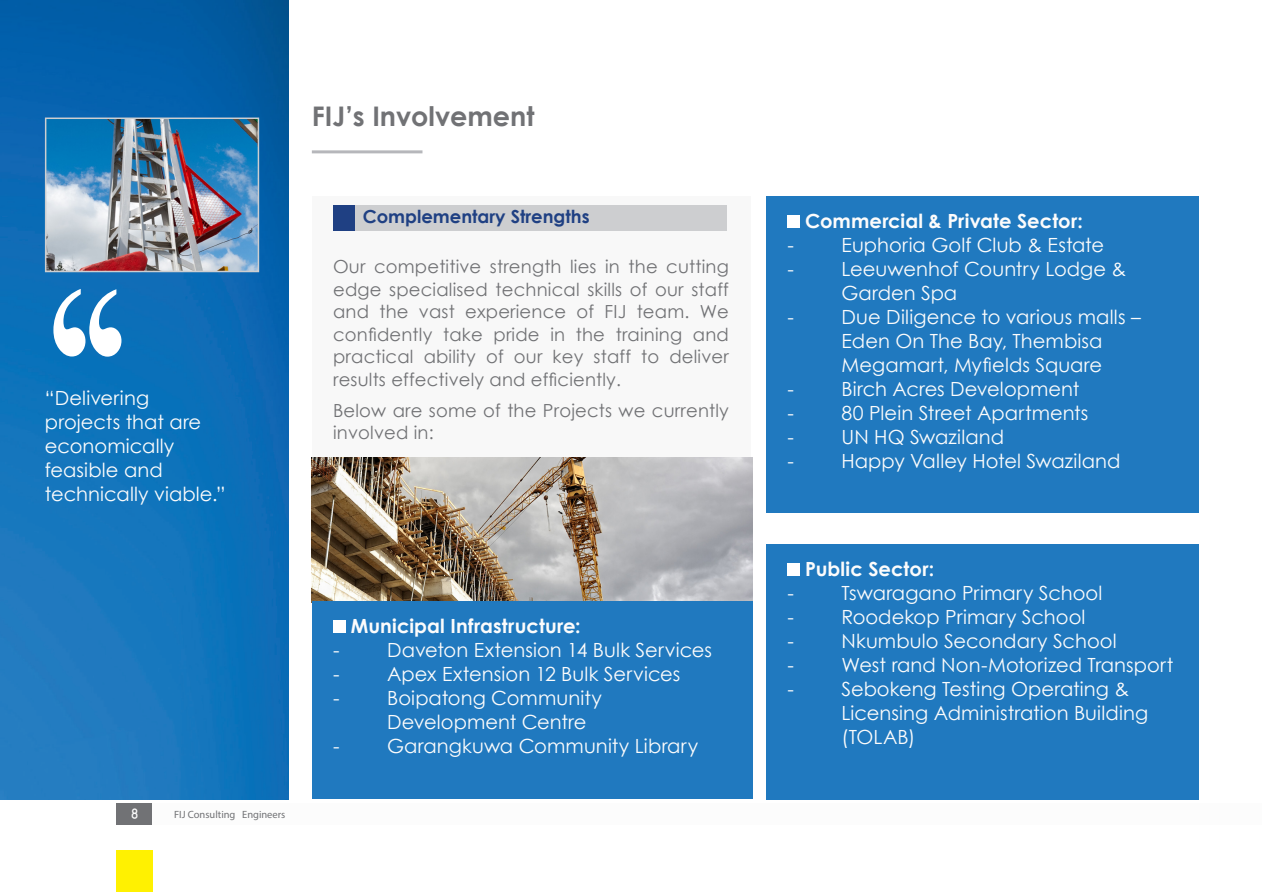
<style>
.page{position:relative;width:1262px;height:892px;background:#fff}
.page>*{position:absolute;margin:0;border:0;box-sizing:border-box;transform-origin:0 0}
.Sub_Title{font:700 27px "Century Gothic";color:#717275}
.client_2{font:19.5px/24px "Century Gothic";letter-spacing:.005em;color:#fcfcfc}
.Column_1_ALIGN-FULL{font:19.5px/24px "Century Gothic";letter-spacing:.005em;color:#fcfcfc}
.client_1{font:700 19.5px "Century Gothic";letter-spacing:.005em;color:#fcfcfc}
.Column_1_ALIGN-FULL-2{font:18px/22.5px "Century Gothic";letter-spacing:.01em;color:#717275;text-align:justify}
.what_we_do_T{font:700 18px "Century Gothic";color:#1f4083}
.t1{font:13.5px "Kanalisirung";color:#fcfcfc}
.t2{font:10.5px "Myriad Pro";color:#717275}
</style>
<div class="page">
<div style="left:116px;top:803px;width:37px;height:21px;background:#717275"></div>
<div style="left:116px;top:849px;width:37px;height:42px;background:#fff101"></div>
<hr style="left:312px;top:150px;width:110px;height:3px;background:#b6b7bb">
<div style="left:312px;top:196px;width:438px;height:334px;background:#f8f8f8"></div>
<div style="left:354px;top:205px;width:372px;height:25px;background:#cdced0"></div>
<div style="left:333px;top:205px;width:21px;height:25px;background:#1f4083"></div>
<img style="left:312px;top:457px;width:440px;height:144px">
<div style="left:312px;top:601px;width:440px;height:197px;background:#2079bf"></div>
<div style="left:333px;top:620px;width:12px;height:12px;background:#fff"></div>
<div style="left:766px;top:196px;width:432px;height:316px;background:#2079bf"></div>
<div style="left:787px;top:215px;width:12px;height:12px;background:#fff"></div>
<div style="left:766px;top:544px;width:432px;height:254px;background:#2079bf"></div>
<div style="left:787px;top:563px;width:12px;height:12px;background:#fff"></div>
<img style="left:0;top:0;width:288px;height:798px">
<img style="left:48px;top:120px;width:208px;height:149px">
<div style="left:45px;top:117px;width:214px;height:155px;border:2px solid #cdced0"></div>
<svg style="left:53px;top:289px;width:68px;height:67px"></svg>
<p class="Column_1_ALIGN-FULL" style="left:45px;top:386px;width:182px">“Delivering projects that are economically feasible and technically viable.”</p>
<p class="Sub_Title" style="left:312px;top:96px;width:224px">FIJ’s Involvement</p>
<p class="what_we_do_T" style="left:362px;top:203px;width:228px">Complementary Strengths</p>
<p class="Column_1_ALIGN-FULL-2" style="left:333px;top:255px;width:397px">Our competitive strength lies in the cutting edge specialised technical skills of our staff and the vast experience of FIJ team. We confidently take pride in the training and practical ability of our key staff to deliver results effectively and efficiently.</p>
<p class="Column_1_ALIGN-FULL-2" style="left:333px;top:399px;width:397px">Below are some of the Projects we currently involved in:</p>
<p class="t1" style="left:131px;top:805px;width:8px">8</p>
<p class="t2" style="left:174px;top:807px;width:113px">FIJ Consulting Engineers</p>
<p class="client_1" style="left:351px;top:610px;width:231px">Municipal Infrastructure:</p>
<p class="client_2" style="left:333px;top:637px;width:8px">-</p>
<p class="client_2" style="left:387px;top:637px;width:326px">Daveton Extension 14 Bulk Services</p>
<p class="client_2" style="left:333px;top:661px;width:8px">-</p>
<p class="client_2" style="left:387px;top:661px;width:295px">Apex Extension 12 Bulk Services</p>
<p class="client_2" style="left:333px;top:685px;width:8px">-</p>
<p class="client_2" style="left:387px;top:685px;width:216px">Boipatong Community</p>
<p class="client_2" style="left:387px;top:709px;width:201px">Development Centre</p>
<p class="client_2" style="left:333px;top:733px;width:8px">-</p>
<p class="client_2" style="left:387px;top:733px;width:312px">Garangkuwa Community Library</p>
<p class="client_1" style="left:804px;top:206px;width:279px">Commercial &amp; Private Sector:</p>
<p class="client_2" style="left:787px;top:232px;width:8px">-</p>
<p class="client_2" style="left:841px;top:232px;width:264px">Euphoria Golf Club &amp; Estate</p>
<p class="client_2" style="left:787px;top:256px;width:8px">-</p>
<p class="client_2" style="left:841px;top:256px;width:286px">Leeuwenhof Country Lodge &amp;</p>
<p class="client_2" style="left:841px;top:280px;width:117px">Garden Spa</p>
<p class="client_2" style="left:787px;top:304px;width:8px">-</p>
<p class="client_2" style="left:841px;top:304px;width:301px">Due Diligence to various malls –<br>Eden On The Bay, Thembisa<br>Megamart, Myfields Square</p>
<p class="client_2" style="left:787px;top:376px;width:8px">-</p>
<p class="client_2" style="left:841px;top:376px;width:239px">Birch Acres Development</p>
<p class="client_2" style="left:787px;top:400px;width:8px">-</p>
<p class="client_2" style="left:841px;top:400px;width:248px">80 Plein Street Apartments</p>
<p class="client_2" style="left:787px;top:424px;width:8px">-</p>
<p class="client_2" style="left:841px;top:424px;width:164px">UN HQ Swaziland</p>
<p class="client_2" style="left:787px;top:448px;width:8px">-</p>
<p class="client_2" style="left:841px;top:448px;width:280px">Happy Valley Hotel Swaziland</p>
<p class="client_1" style="left:804px;top:553px;width:131px">Public Sector:</p>
<p class="client_2" style="left:787px;top:580px;width:8px">-</p>
<p class="client_2" style="left:841px;top:580px;width:262px">Tswaragano Primary School</p>
<p class="client_2" style="left:787px;top:604px;width:8px">-</p>
<p class="client_2" style="left:841px;top:604px;width:245px">Roodekop Primary School</p>
<p class="client_2" style="left:787px;top:628px;width:8px">-</p>
<p class="client_2" style="left:841px;top:628px;width:276px">Nkumbulo Secondary School</p>
<p class="client_2" style="left:787px;top:652px;width:8px">-</p>
<p class="client_2" style="left:841px;top:652px;width:333px">West rand Non-Motorized Transport</p>
<p class="client_2" style="left:787px;top:676px;width:8px">-</p>
<p class="client_2" style="left:841px;top:676px;width:289px">Sebokeng Testing Operating &amp;</p>
<p class="client_2" style="left:841px;top:700px;width:308px">Licensing Administration Building (TOLAB)</p>
</div>
